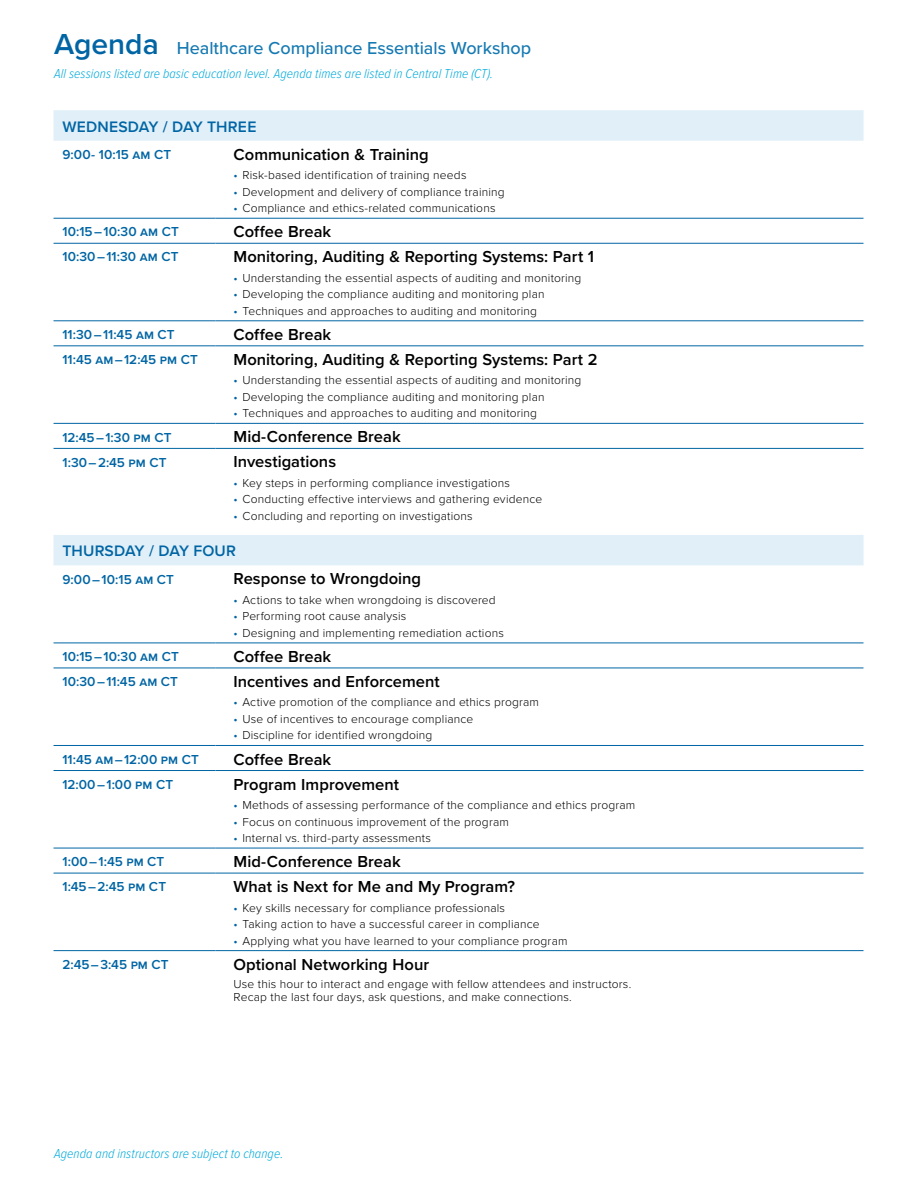
<style>
.page{position:relative;width:918px;height:1188px;background:#fff}
.page>*{position:absolute;margin:0;border:0;box-sizing:border-box;transform-origin:0 0}
.t1{font:500 18px "Proxima Nova";color:#1579b2}
.t2{font:600 16.5px "Proxima Nova";color:#000}
.t3{font:600 15.75px "Proxima Nova";letter-spacing:.005em;color:#0065a4}
.t4{font:600 13.5px "Proxima Nova";letter-spacing:.005em;color:#0065a4}
.t5{font:italic 300 13.5px "Proxima Nova Cond";letter-spacing:.01em;color:#00aadc}
.t6{font:300 12px/13.5px "Proxima Nova";letter-spacing:.015em;color:#000}
.s1{font-weight:600;font-size:30px;color:#0065a4}
.s2{font-weight:400;color:#0065a4}
</style>
<div class="page">
<svg style="left:54px;top:110px;width:810px;height:455px"></svg>
<hr style="left:54px;top:218px;width:162px;height:1px;background:#0065a4">
<hr style="left:216px;top:218px;width:648px;height:1px;background:#0065a4">
<hr style="left:54px;top:243px;width:162px;height:1px;background:#0065a4">
<hr style="left:216px;top:243px;width:648px;height:1px;background:#0065a4">
<hr style="left:54px;top:321px;width:162px;height:1px;background:#0065a4">
<hr style="left:216px;top:321px;width:648px;height:1px;background:#0065a4">
<hr style="left:54px;top:346px;width:162px;height:1px;background:#0065a4">
<hr style="left:216px;top:346px;width:648px;height:1px;background:#0065a4">
<hr style="left:54px;top:423px;width:162px;height:1px;background:#0065a4">
<hr style="left:216px;top:423px;width:648px;height:1px;background:#0065a4">
<hr style="left:54px;top:448px;width:162px;height:1px;background:#0065a4">
<hr style="left:216px;top:448px;width:648px;height:1px;background:#0065a4">
<hr style="left:54px;top:643px;width:162px;height:1px;background:#0065a4">
<hr style="left:216px;top:643px;width:648px;height:1px;background:#0065a4">
<hr style="left:54px;top:668px;width:162px;height:1px;background:#0065a4">
<hr style="left:216px;top:668px;width:648px;height:1px;background:#0065a4">
<hr style="left:54px;top:745px;width:162px;height:1px;background:#0065a4">
<hr style="left:216px;top:745px;width:648px;height:1px;background:#0065a4">
<hr style="left:54px;top:770px;width:162px;height:1px;background:#0065a4">
<hr style="left:216px;top:770px;width:648px;height:1px;background:#0065a4">
<hr style="left:54px;top:848px;width:162px;height:1px;background:#0065a4">
<hr style="left:216px;top:848px;width:648px;height:1px;background:#0065a4">
<hr style="left:54px;top:873px;width:162px;height:1px;background:#0065a4">
<hr style="left:216px;top:873px;width:648px;height:1px;background:#0065a4">
<hr style="left:54px;top:950px;width:162px;height:1px;background:#0065a4">
<hr style="left:216px;top:950px;width:648px;height:1px;background:#0065a4">
<h1 class="t1" style="left:54px;top:35px;width:479px"><span class="s1">Agenda</span> Healthcare Compliance Essentials Workshop</h1>
<p class="t5" style="left:54px;top:64px;width:440px">All sessions listed are basic education level. Agenda times are listed in Central Time (CT).</p>
<h3 class="t3" style="left:63px;top:115px;width:195px">WEDNESDAY / DAY THREE</h3>
<p class="t4" style="left:63px;top:144px;width:110px">9:00- 10:15 am CT</p>
<h2 class="t2" style="left:234px;top:142px;width:197px">Communication &amp; Training</h2>
<p class="t6" style="left:234px;top:168px;width:234px"><span class="s2">•</span> Risk-based identification of training needs</p>
<p class="t6" style="left:234px;top:184px;width:273px"><span class="s2">•</span> Development and delivery of compliance training</p>
<p class="t6" style="left:233px;top:201px;width:264px"><span class="s2">•</span> Compliance and ethics-related communications</p>
<p class="t4" style="left:63px;top:222px;width:118px">10:15 – 10:30 am CT</p>
<h2 class="t2" style="left:234px;top:219px;width:99px">Coffee Break</h2>
<p class="t4" style="left:63px;top:247px;width:117px">10:30 – 11:30 am CT</p>
<h2 class="t2" style="left:234px;top:244px;width:362px">Monitoring, Auditing &amp; Reporting Systems: Part 1</h2>
<p class="t6" style="left:234px;top:270px;width:349px"><span class="s2">•</span> Understanding the essential aspects of auditing and monitoring</p>
<p class="t6" style="left:234px;top:287px;width:313px"><span class="s2">•</span> Developing the compliance auditing and monitoring plan</p>
<p class="t6" style="left:233px;top:303px;width:305px"><span class="s2">•</span> Techniques and approaches to auditing and monitoring</p>
<p class="t4" style="left:63px;top:324px;width:114px">11:30 – 11:45 am CT</p>
<h2 class="t2" style="left:234px;top:322px;width:99px">Coffee Break</h2>
<p class="t4" style="left:63px;top:349px;width:137px">11:45 am – 12:45 pm CT</p>
<h2 class="t2" style="left:234px;top:347px;width:366px">Monitoring, Auditing &amp; Reporting Systems: Part 2</h2>
<p class="t6" style="left:234px;top:373px;width:349px"><span class="s2">•</span> Understanding the essential aspects of auditing and monitoring</p>
<p class="t6" style="left:234px;top:389px;width:313px"><span class="s2">•</span> Developing the compliance auditing and monitoring plan</p>
<p class="t6" style="left:233px;top:406px;width:305px"><span class="s2">•</span> Techniques and approaches to auditing and monitoring</p>
<p class="t4" style="left:63px;top:427px;width:111px">12:45 – 1:30 pm CT</p>
<h2 class="t2" style="left:234px;top:425px;width:169px">Mid-Conference Break</h2>
<p class="t4" style="left:63px;top:452px;width:106px">1:30 – 2:45 pm CT</p>
<h2 class="t2" style="left:234px;top:450px;width:104px">Investigations</h2>
<p class="t6" style="left:234px;top:476px;width:278px"><span class="s2">•</span> Key steps in performing compliance investigations</p>
<p class="t6" style="left:234px;top:492px;width:310px"><span class="s2">•</span> Conducting effective interviews and gathering evidence</p>
<p class="t6" style="left:233px;top:509px;width:241px"><span class="s2">•</span> Concluding and reporting on investigations</p>
<h3 class="t3" style="left:63px;top:539px;width:175px">THURSDAY / DAY FOUR</h3>
<p class="t4" style="left:63px;top:569px;width:113px">9:00 – 10:15 am CT</p>
<h2 class="t2" style="left:234px;top:567px;width:189px">Response to Wrongdoing</h2>
<p class="t6" style="left:234px;top:593px;width:264px"><span class="s2">•</span> Actions to take when wrongdoing is discovered</p>
<p class="t6" style="left:234px;top:609px;width:174px"><span class="s2">•</span> Performing root cause analysis</p>
<p class="t6" style="left:233px;top:626px;width:272px"><span class="s2">•</span> Designing and implementing remediation actions</p>
<p class="t4" style="left:63px;top:647px;width:118px">10:15 – 10:30 am CT</p>
<h2 class="t2" style="left:234px;top:644px;width:99px">Coffee Break</h2>
<p class="t4" style="left:63px;top:672px;width:117px">10:30 – 11:45 am CT</p>
<h2 class="t2" style="left:234px;top:669px;width:208px">Incentives and Enforcement</h2>
<p class="t6" style="left:234px;top:695px;width:307px"><span class="s2">•</span> Active promotion of the compliance and ethics program</p>
<p class="t6" style="left:234px;top:712px;width:241px"><span class="s2">•</span> Use of incentives to encourage compliance</p>
<p class="t6" style="left:233px;top:728px;width:200px"><span class="s2">•</span> Discipline for identified wrongdoing</p>
<p class="t4" style="left:63px;top:749px;width:138px">11:45 am – 12:00 pm CT</p>
<h2 class="t2" style="left:234px;top:747px;width:99px">Coffee Break</h2>
<p class="t4" style="left:63px;top:774px;width:112px">12:00 – 1:00 pm CT</p>
<h2 class="t2" style="left:234px;top:772px;width:167px">Program Improvement</h2>
<p class="t6" style="left:234px;top:798px;width:403px"><span class="s2">•</span> Methods of assessing performance of the compliance and ethics program</p>
<p class="t6" style="left:234px;top:814px;width:277px"><span class="s2">•</span> Focus on continuous improvement of the program</p>
<p class="t6" style="left:233px;top:831px;width:199px"><span class="s2">•</span> Internal vs. third-party assessments</p>
<p class="t4" style="left:63px;top:852px;width:103px">1:00 – 1:45 pm CT</p>
<h2 class="t2" style="left:234px;top:849px;width:169px">Mid-Conference Break</h2>
<p class="t4" style="left:63px;top:877px;width:105px">1:45 – 2:45 pm CT</p>
<h2 class="t2" style="left:234px;top:874px;width:283px">What is Next for Me and My Program?</h2>
<p class="t6" style="left:234px;top:900px;width:273px"><span class="s2">•</span> Key skills necessary for compliance professionals</p>
<p class="t6" style="left:234px;top:917px;width:308px"><span class="s2">•</span> Taking action to have a successful career in compliance</p>
<p class="t6" style="left:233px;top:933px;width:336px"><span class="s2">•</span> Applying what you have learned to your compliance program</p>
<p class="t4" style="left:63px;top:954px;width:108px">2:45 – 3:45 pm CT</p>
<h2 class="t2" style="left:234px;top:952px;width:197px">Optional Networking Hour</h2>
<p class="t6" style="left:234px;top:976px;width:399px">Use this hour to interact and engage with fellow attendees and instructors.<br>Recap the last four days, ask questions, and make connections.</p>
<p class="t5" style="left:54px;top:1144px;width:231px">Agenda and instructors are subject to change.</p>
</div>
